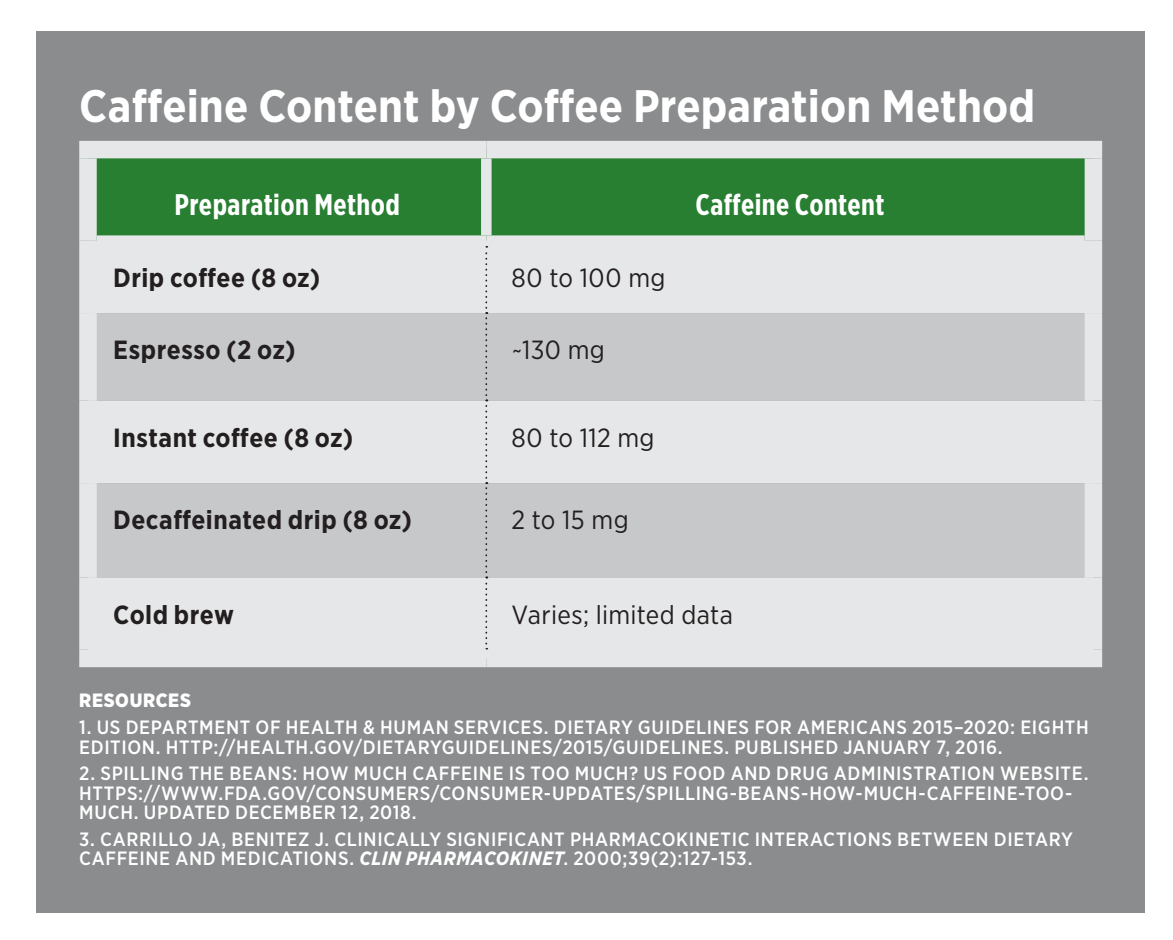
<style>
.page{position:relative;width:1173px;height:940px;background:#fff}
.page>*{position:absolute;margin:0;border:0;box-sizing:border-box;transform-origin:0 0}
.t1{font:700 45.5px "Gotham Narrow";color:#fff}
.t2{font:700 29.75px "Gotham X Narrow";letter-spacing:.015em;color:#fff}
.t3{font:700 26.25px "Gotham Narrow";letter-spacing:.02em;color:#231f20}
.t4{font:26.25px "Gotham Narrow";letter-spacing:.015em;color:#231f20}
.t5{font:500 19.25px/19.2px "Gotham Narrow";letter-spacing:.035em;color:#fff}
.t6{font:900 19.25px "Gotham Narrow";letter-spacing:.035em;color:#fff}
.s1{font-weight:700;font-style:italic}
</style>
<div class="page">
<div style="left:36px;top:32px;width:1109px;height:880px;background:#8a8c8e"></div>
<div style="left:97px;top:158px;width:988px;height:77px;background:#287f32"></div>
<div style="left:97px;top:246px;width:988px;height:67px;background:#e6e7e8"></div>
<svg style="left:97px;top:313px;width:988px;height:264px;fill:#c7c8ca"></svg>
<div style="left:97px;top:577px;width:988px;height:72px;background:#e6e7e8"></div>
<svg style="left:485px;top:246px;width:2px;height:403px"></svg>
<div style="left:481px;top:158px;width:11px;height:77px;background:#e6e7e8"></div>
<div style="left:97px;top:235px;width:389px;height:11px;background:#e6e7e8"></div>
<div style="left:486px;top:235px;width:599px;height:11px;background:#e6e7e8"></div>
<div style="left:79px;top:141px;width:407px;height:17px;background:#e6e7e8"></div>
<div style="left:79px;top:158px;width:18px;height:83px;background:#e6e7e8"></div>
<div style="left:486px;top:141px;width:616px;height:17px;background:#e6e7e8"></div>
<div style="left:1085px;top:158px;width:17px;height:83px;background:#e6e7e8"></div>
<div style="left:79px;top:241px;width:18px;height:72px;background:#e6e7e8"></div>
<div style="left:1085px;top:241px;width:17px;height:72px;background:#e6e7e8"></div>
<div style="left:79px;top:313px;width:18px;height:87px;background:#e6e7e8"></div>
<div style="left:1085px;top:313px;width:17px;height:87px;background:#e6e7e8"></div>
<div style="left:79px;top:400px;width:18px;height:83px;background:#e6e7e8"></div>
<div style="left:1085px;top:400px;width:17px;height:83px;background:#e6e7e8"></div>
<div style="left:79px;top:483px;width:18px;height:94px;background:#e6e7e8"></div>
<div style="left:1085px;top:483px;width:17px;height:94px;background:#e6e7e8"></div>
<div style="left:79px;top:577px;width:18px;height:72px;background:#e6e7e8"></div>
<div style="left:1085px;top:577px;width:17px;height:72px;background:#e6e7e8"></div>
<div style="left:79px;top:649px;width:407px;height:18px;background:#e6e7e8"></div>
<div style="left:486px;top:649px;width:616px;height:18px;background:#e6e7e8"></div>
<h1 class="t1" style="left:79px;top:76px;width:957px">Caffeine Content by Coffee Preparation Method</h1>
<h2 class="t2" style="left:174px;top:187px;width:227px">Preparation Method</h2>
<h2 class="t2" style="left:695px;top:187px;width:191px">Caffeine Content</h2>
<h3 class="t3" style="left:113px;top:261px;width:209px">Drip coffee (8 oz)</h3>
<h3 class="t4" style="left:511px;top:261px;width:156px">80 to 100 mg</h3>
<h3 class="t3" style="left:113px;top:333px;width:184px">Espresso (2 oz)</h3>
<h3 class="t4" style="left:511px;top:334px;width:95px">~130 mg</h3>
<h3 class="t3" style="left:113px;top:420px;width:242px">Instant coffee (8 oz)</h3>
<h3 class="t4" style="left:511px;top:421px;width:145px">80 to 112 mg</h3>
<h3 class="t3" style="left:113px;top:503px;width:300px">Decaffeinated drip (8 oz)</h3>
<h3 class="t4" style="left:511px;top:504px;width:119px">2 to 15 mg</h3>
<h3 class="t3" style="left:113px;top:597px;width:122px">Cold brew</h3>
<h3 class="t4" style="left:511px;top:598px;width:223px">Varies; limited data</h3>
<p class="t6" style="left:79px;top:688px;width:113px">RESOURCES</p>
<p class="t5" style="left:79px;top:717px;width:1011px">1. US DEPARTMENT OF HEALTH &amp; HUMAN SERVICES. DIETARY GUIDELINES FOR AMERICANS 2015–2020: EIGHTH<br>EDITION. HTTP://HEALTH.GOV/DIETARYGUIDELINES/2015/GUIDELINES. PUBLISHED JANUARY 7, 2016.</p>
<p class="t5" style="left:79px;top:763px;width:1011px">2. SPILLING THE BEANS: HOW MUCH CAFFEINE IS TOO MUCH? US FOOD AND DRUG ADMINISTRATION WEBSITE.<br>HTTPS://WWW.FDA.GOV/CONSUMERS/CONSUMER-UPDATES/SPILLING-BEANS-HOW-MUCH-CAFFEINE-TOO-<br>MUCH. UPDATED DECEMBER 12, 2018.</p>
<p class="t5" style="left:79px;top:829px;width:995px">3. CARRILLO JA, BENITEZ J. CLINICALLY SIGNIFICANT PHARMACOKINETIC INTERACTIONS BETWEEN DIETARY<br>CAFFEINE AND MEDICATIONS. <span class="s1">CLIN PHARMACOKINET</span>. 2000;39(2):127-153.</p>
</div>
